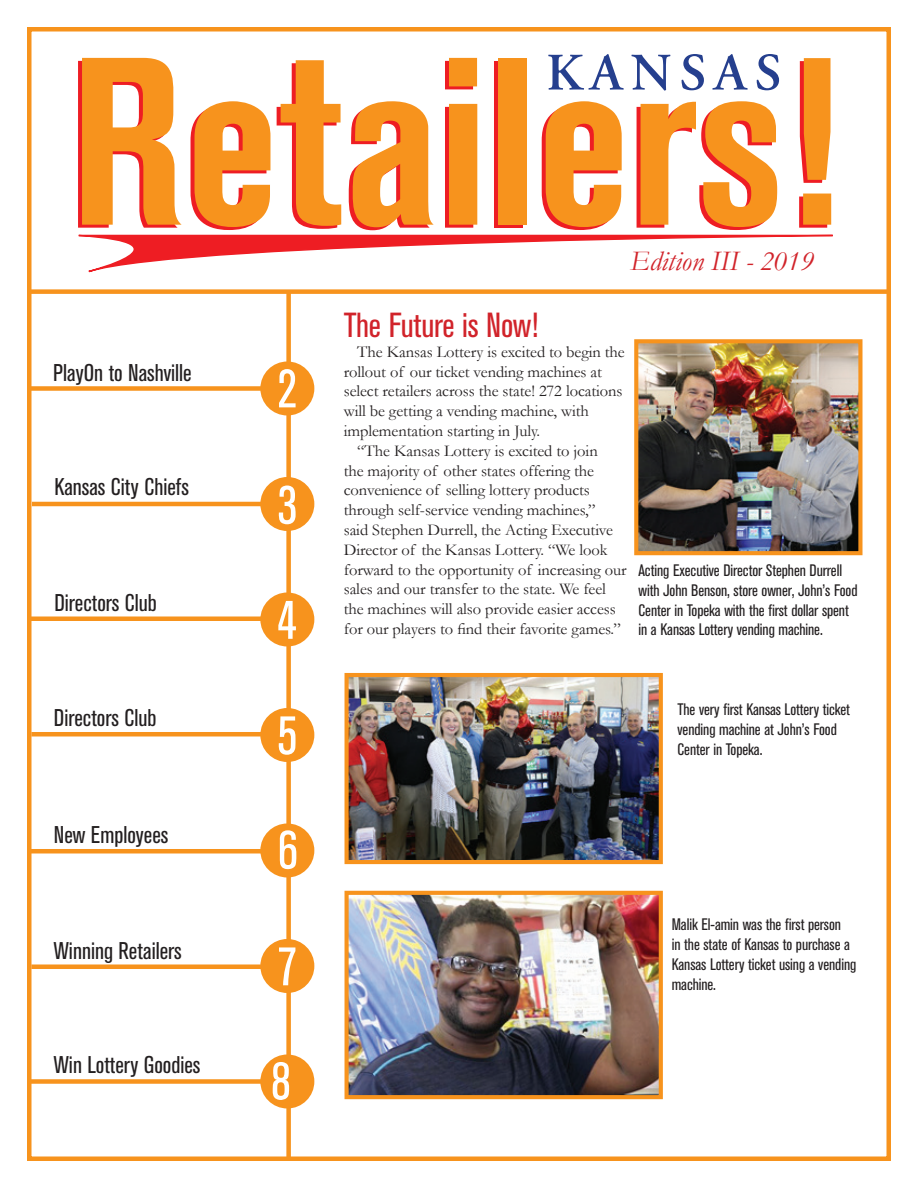
<style>
.page{position:relative;width:918px;height:1188px;background:#fff}
.page>*{position:absolute;margin:0;border:0;box-sizing:border-box;transform-origin:0 0}
.t1{font:condensed 52.5px "Akzidenz Grotesk BE";color:#fff}
.t2{font:condensed 34.5px "Akzidenz Grotesk BE";letter-spacing:-.005em;color:#d1232a}
.t3{font:italic 28.5px "Garamond";color:#d1232a}
.t4{font:condensed 24px "Akzidenz Grotesk BE";color:#231f20}
.t5{font:16.5px "Garamond";letter-spacing:-.005em;color:#231f20}
.t6{font:condensed 16.5px/19.8px "Akzidenz Grotesk BE";letter-spacing:-.005em;color:#231f20}
</style>
<div class="page">
<div style="left:286px;top:291px;width:5px;height:867px;background:#f7931d"></div>
<div style="left:27px;top:27px;width:864px;height:1134px;border:4px solid #f7931d"></div>
<div style="left:260px;top:362px;width:54px;height:54px;background:#f7931d;border-radius:50%"></div>
<svg style="left:279px;top:369px;width:17px;height:38px"></svg>
<div style="left:260px;top:477px;width:54px;height:54px;background:#f7931d;border-radius:50%"></div>
<svg style="left:278px;top:486px;width:18px;height:38px"></svg>
<div style="left:260px;top:592px;width:54px;height:54px;background:#f7931d;border-radius:50%"></div>
<svg style="left:278px;top:601px;width:18px;height:38px"></svg>
<div style="left:260px;top:708px;width:54px;height:54px;background:#f7931d;border-radius:50%"></div>
<svg style="left:279px;top:716px;width:17px;height:39px"></svg>
<div style="left:260px;top:824px;width:54px;height:54px;background:#f7931d;border-radius:50%"></div>
<svg style="left:280px;top:830px;width:16px;height:39px"></svg>
<div style="left:260px;top:939px;width:54px;height:54px;background:#f7931d;border-radius:50%"></div>
<svg style="left:279px;top:947px;width:16px;height:38px"></svg>
<div style="left:260px;top:1054px;width:54px;height:54px;background:#f7931d;border-radius:50%"></div>
<div style="left:30px;top:386px;width:241px;height:5px;background:#f7931d"></div>
<hr style="left:32px;top:502px;width:241px;height:4px;background:#f7931d">
<div style="left:31px;top:616px;width:241px;height:5px;background:#f7931d"></div>
<hr style="left:31px;top:732px;width:241px;height:4px;background:#f7931d">
<hr style="left:31px;top:849px;width:241px;height:4px;background:#f7931d">
<div style="left:31px;top:964px;width:241px;height:5px;background:#f7931d"></div>
<div style="left:29px;top:1079px;width:241px;height:5px;background:#f7931d"></div>
<svg style="left:78px;top:54px;width:755px;height:219px"></svg>
<div style="left:30px;top:289px;width:859px;height:5px;background:#f7931d"></div>
<img style="left:350px;top:896px;width:308px;height:198px">
<div style="left:345px;top:891px;width:318px;height:208px;border:4px solid #f7931d"></div>
<img style="left:350px;top:678px;width:308px;height:181px">
<div style="left:345px;top:673px;width:318px;height:191px;border:4px solid #f7931d"></div>
<img style="left:639px;top:344px;width:218px;height:206px">
<div style="left:634px;top:339px;width:228px;height:216px;border:4px solid #f7931d"></div>
<h3 class="t4" style="left:53px;top:359px;width:140px">PlayOn to Nashville</h3>
<h3 class="t4" style="left:54px;top:474px;width:136px">Kansas City Chiefs</h3>
<h3 class="t4" style="left:54px;top:589px;width:104px">Directors Club</h3>
<h3 class="t4" style="left:54px;top:704px;width:104px">Directors Club</h3>
<h3 class="t4" style="left:54px;top:821px;width:116px">New Employees</h3>
<h3 class="t4" style="left:54px;top:937px;width:129px">Winning Retailers</h3>
<h3 class="t4" style="left:54px;top:1052px;width:148px">Win Lottery Goodies</h3>
<h3 class="t3" style="left:630px;top:244px;width:185px">Edition III - 2019</h3>
<h2 class="t2" style="left:344px;top:306px;width:196px">The Future is Now!</h2>
<p class="t5" style="left:357px;top:342px;width:269px">The Kansas Lottery is excited to begin the</p>
<p class="t5" style="left:344px;top:362px;width:260px">rollout of our ticket vending machines at</p>
<p class="t5" style="left:344px;top:381px;width:280px">select retailers across the state! 272 locations</p>
<p class="t5" style="left:344px;top:401px;width:247px">will be getting a vending machine, with</p>
<p class="t5" style="left:344px;top:421px;width:198px">implementation starting in July.</p>
<p class="t5" style="left:357px;top:441px;width:242px">“The Kansas Lottery is excited to join</p>
<p class="t5" style="left:344px;top:461px;width:252px">the majority of other states offering the</p>
<p class="t5" style="left:344px;top:480px;width:248px">convenience of selling lottery products</p>
<p class="t5" style="left:344px;top:500px;width:253px">through self-service vending machines,”</p>
<p class="t5" style="left:344px;top:520px;width:271px">said Stephen Durrell, the Acting Executive</p>
<p class="t5" style="left:344px;top:540px;width:265px">Director of the Kansas Lottery. “We look</p>
<p class="t5" style="left:344px;top:560px;width:284px">forward to the opportunity of increasing our</p>
<p class="t5" style="left:344px;top:579px;width:264px">sales and our transfer to the state. We feel</p>
<p class="t5" style="left:344px;top:599px;width:273px">the machines will also provide easier access</p>
<p class="t5" style="left:344px;top:619px;width:279px">for our players to find their favorite games.”</p>
<p class="t6" style="left:639px;top:561px;width:221px">Acting Executive Director Stephen Durrell with John Benson, store owner, John’s Food Center in Topeka with the first dollar spent in a Kansas Lottery vending machine.</p>
<p class="t6" style="left:678px;top:700px;width:174px">The very first Kansas Lottery ticket vending machine at John’s Food<br>Center in Topeka.</p>
<h1 class="t1" style="left:271px;top:1052px;width:21px">8</h1>
<p class="t6" style="left:672px;top:915px;width:186px">Malik El-amin was the first person<br>in the state of Kansas to purchase a<br>Kansas Lottery ticket using a vending machine.</p>
</div>
